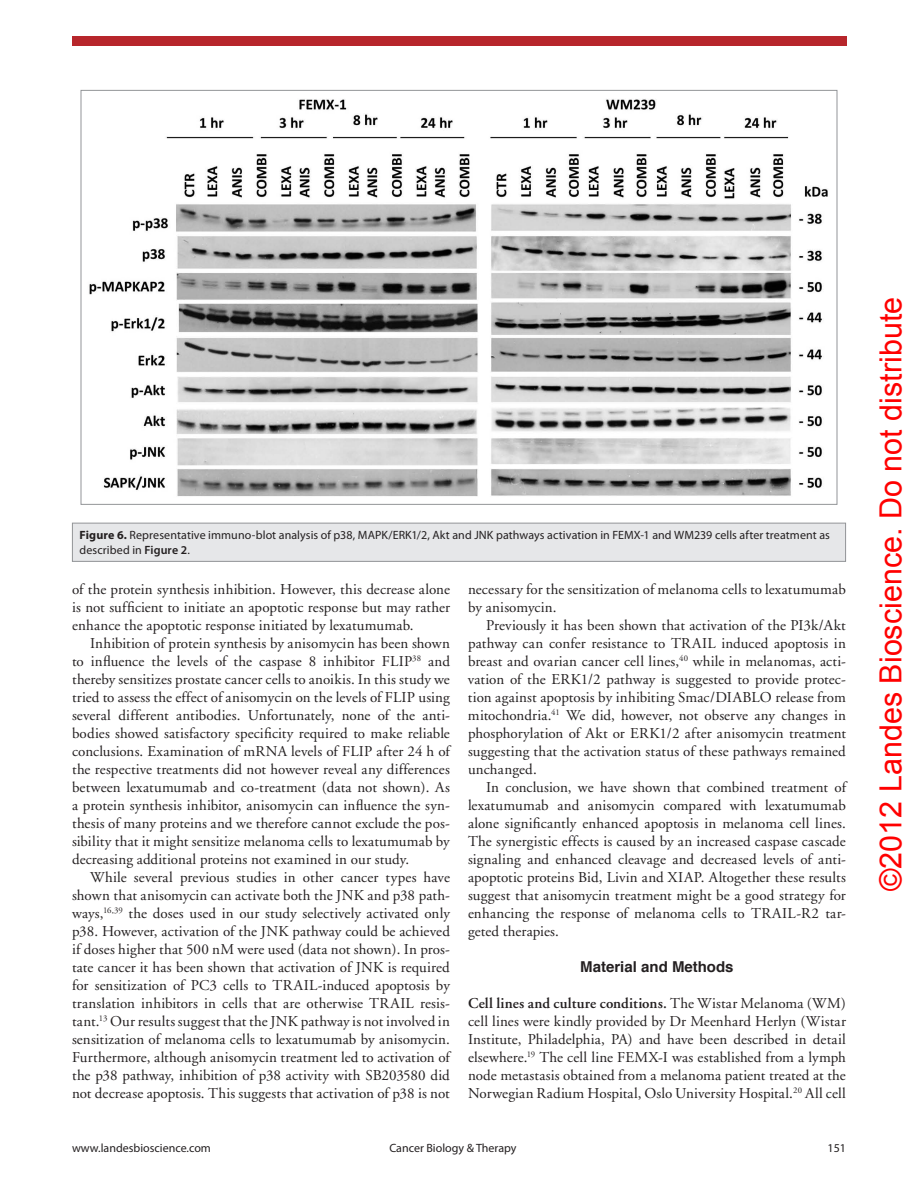
<style>
.page{position:relative;width:918px;height:1188px;background:#fff}
.page>*{position:absolute;margin:0;border:0;box-sizing:border-box;transform-origin:0 0}
.t1{font:30.45px "Arial";color:#f00}
.t2{font:15px/18px "Adobe Garamond";letter-spacing:.01em;color:#231f20;text-align:justify}
.t3{font:700 15px "Helvetica";color:#231f20}
.t4{font:12px/15px "Myriad Pro";letter-spacing:.005em;color:#231f20}
.s1{font-weight:700}
.s2{font-weight:600}
</style>
<div class="page">
<div style="left:72px;top:36px;width:774px;height:10px;background:#b7262b"></div>
<div style="left:72px;top:523px;width:774px;height:38px;background:#e6e7e9"></div>
<div style="left:72px;top:523px;width:774px;height:39px;border:1px solid #939598"></div>
<img style="left:89px;top:99px;width:739px;height:398px">
<p class="t4" style="left:80px;top:528px;width:752px"><span class="s1">Figure 6.</span> Representative immuno-blot analysis of p38, MAP K/ERK1/2, Akt and JNK pathways activation in FEMX-1 and WM239 cells after treatment as described in <span class="s2">Figure 2</span>.</p>
<p class="t2" style="left:72px;top:581px;width:379px">of the protein synthesis inhibition. However, this decrease alone is not sufficient to initiate an apoptotic response but may rather enhance the apoptotic response initiated by lexatumumab.</p>
<p class="t2" style="left:72px;top:635px;width:379px;text-indent:18px">Inhibition of protein synthesis by anisomycin has been shown to influence the levels of the caspase 8 inhibitor FLIP<sup>38</sup> and thereby sensitizes prostate cancer cells to anoikis. In this study we tried to assess the effect of anisomycin on the levels of FLIP using several different antibodies. Unfortunately, none of the anti&shy;bodies showed satisfactory specificity required to make reliable conclusions. Examination of mRNA levels of FLIP after 24 h of the respective treatments did not however reveal any differences between lexatumumab and co-treatment (data not shown). As a protein synthesis inhibitor, anisomycin can influence the syn&shy;thesis of many proteins and we therefore cannot exclude the pos&shy;sibility that it might sensitize melanoma cells to lexatumumab by decreasing additional proteins not examined in our study.</p>
<p class="t2" style="left:72px;top:869px;width:380px;text-indent:18px">While several previous studies in other cancer types have shown that anisomycin can activate both the JNK and p38 path&shy;ways,<sup>16,39</sup> the doses used in our study selectively activated only p38. However, activation of the JNK pathway could be achieved if doses higher that 500 nM were used (data not shown). In pros&shy;tate cancer it has been shown that activation of JNK is required for sensitization of PC3 cells to TRAIL-induced apoptosis by translation inhibitors in cells that are otherwise TRAIL resis&shy;tant.<sup>13</sup> Our results suggest that the JNK pathway is not involved in sensitization of melanoma cells to lexatumumab by anisomycin.<br>Furthermore, although anisomycin treatment led to activation of the p38 pathway, inhibition of p38 activity with SB203580 did not decrease apoptosis. This suggests that activation of p38 is not</p>
<p class="t2" style="left:468px;top:581px;width:379px">necessary for the sensitization of melanoma cells to lexatumumab by anisomycin.</p>
<p class="t2" style="left:468px;top:617px;width:379px;text-indent:18px">Previously it has been shown that activation of the PI3k/Akt pathway can confer resistance to TRAIL induced apoptosis in breast and ovarian cancer cell lines,<sup>40</sup> while in melanomas, acti&shy;vation of the ERK1/2 pathway is suggested to provide protec&shy;tion against apoptosis by inhibiting Smac/DIABLO release from mitochondria.<sup>41</sup> We did, however, not observe any changes in phosphorylation of Akt or ERK1/2 after anisomycin treatment suggesting that the activation status of these pathways remained unchanged.</p>
<p class="t2" style="left:468px;top:779px;width:380px;text-indent:18px">In conclusion, we have shown that combined treatment of lexatumumab and anisomycin compared with lexatumumab alone significantly enhanced apoptosis in melanoma cell lines.<br>The synergistic effects is caused by an increased caspase cascade signaling and enhanced cleavage and decreased levels of anti&shy;apoptotic proteins Bid, Livin and XIAP. Altogether these results suggest that anisomycin treatment might be a good strategy for enhancing the response of melanoma cells to TRAIL-R2 tar&shy;geted therapies.</p>
<p class="t3" style="left:580px;top:955px;width:155px">Material and Methods</p>
<p class="t2" style="left:468px;top:995px;width:380px"><span class="s2">Cell lines and culture conditions.</span> The Wistar Melanoma (WM) cell lines were kindly provided by Dr Meenhard Herlyn (Wistar Institute, Philadelphia, PA) and have been described in detail elsewhere.<sup>19</sup> The cell line FEMX-I was established from a lymph node metastasis obtained from a melanoma patient treated at the Norwegian Radium Hospital, Oslo University Hospital.<sup>20</sup> All cell</p>
<p class="t4" style="left:72px;top:1140px;width:140px">www.landesbioscience.com</p>
<p class="t4" style="left:389px;top:1140px;width:129px">Cancer Biology &amp; Therapy</p>
<p class="t4" style="left:828px;top:1140px;width:20px">151</p>
<h1 class="t1" style="left:871px;top:891px;width:595px;rotate:-90deg">©2012 Landes Bioscience. Do not distribute</h1>
</div>
